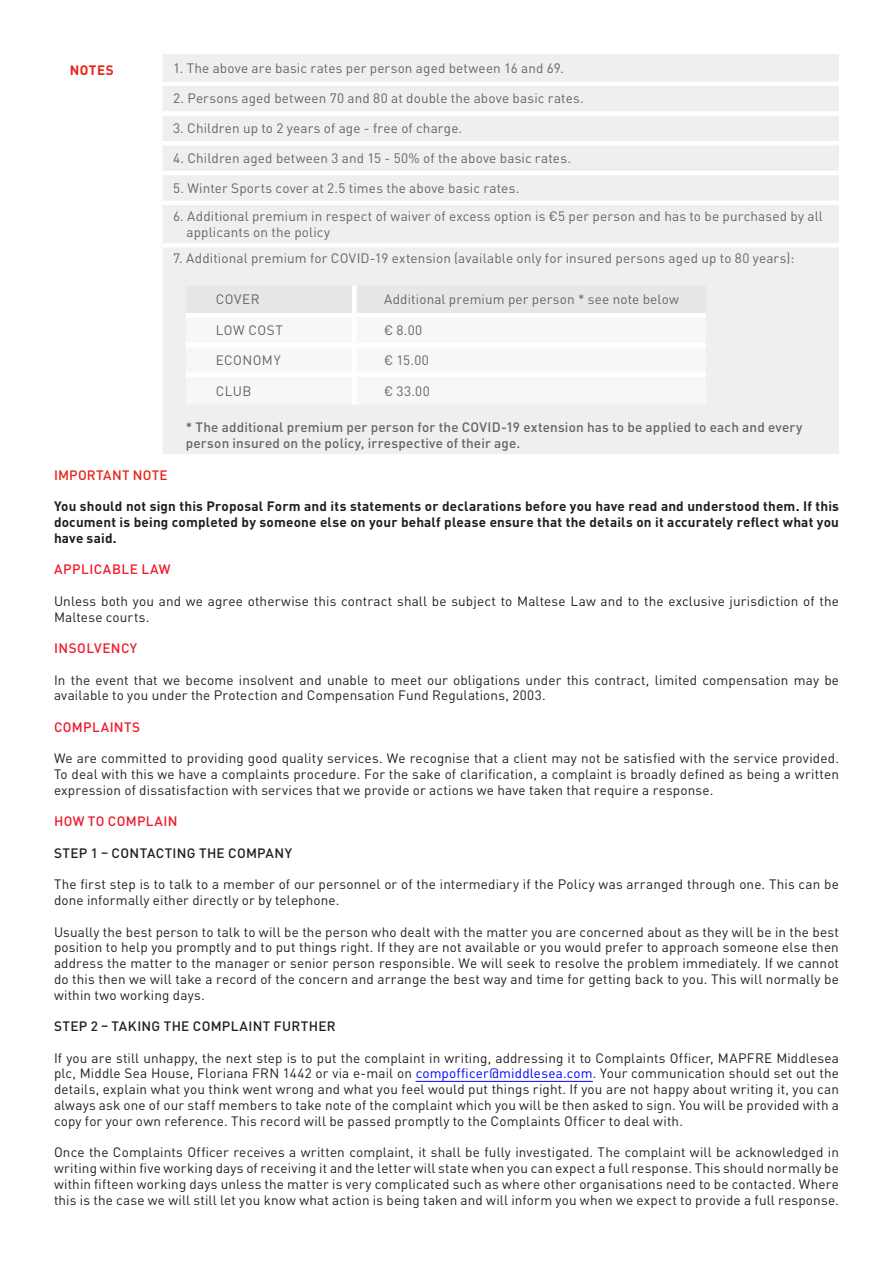
<style>
.page{position:relative;width:893px;height:1263px;background:#fff}
.page>*{position:absolute;margin:0;border:0;box-sizing:border-box;transform-origin:0 0}
.Text{font:13.5px/15.8px "DIN Pro";letter-spacing:.01em;color:#231f20;text-align:justify}
.Body_text{font:13.5px "DIN Pro";letter-spacing:.01em;color:#63656a}
.Body_text-2{font:700 13.5px/15.8px "DIN Pro";letter-spacing:.015em;color:#231f20;text-align:justify}
.Body_text-3{font:500 13.5px/16.5px "DIN Pro";letter-spacing:.015em;color:#63656a}
.Subtitle{font:13.5px "DIN Pro";letter-spacing:.02em;color:#63656a}
.Text-2{font:500 13.5px "DIN Pro";letter-spacing:.03em;color:#231f20}
.Text-3{font:500 13.5px "DIN Pro";letter-spacing:.03em;color:#ee1b2d}
.Paragraph_Header{font:500 13.5px "DIN Pro";letter-spacing:.015em;color:#e72419}
.Body_text-4{font:700 13.5px "DIN Pro";letter-spacing:.025em;color:#e72419}
.s1{color:#00f}
</style>
<div class="page">
<hr style="left:416px;top:1081px;width:177px;height:1px;background:#00f">
<div style="left:163px;top:54px;width:676px;height:400px;background:#f0eeef"></div>
<hr style="left:158px;top:82px;width:681px;height:4px;background:#fff">
<div style="left:158px;top:111px;width:681px;height:5px;background:#fff"></div>
<div style="left:158px;top:141px;width:681px;height:5px;background:#fff"></div>
<hr style="left:158px;top:171px;width:681px;height:4px;background:#fff">
<hr style="left:160px;top:201px;width:679px;height:4px;background:#fff">
<div style="left:160px;top:243px;width:679px;height:5px;background:#fff"></div>
<div style="left:186px;top:286px;width:520px;height:27px;background:#e8e6e7"></div>
<div style="left:186px;top:318px;width:520px;height:87px;background:#f9f6f7"></div>
<div style="left:352px;top:286px;width:5px;height:27px;background:#fff"></div>
<div style="left:186px;top:313px;width:168px;height:5px;background:#fff"></div>
<div style="left:354px;top:313px;width:352px;height:5px;background:#fff"></div>
<div style="left:352px;top:318px;width:5px;height:25px;background:#fff"></div>
<hr style="left:186px;top:343px;width:168px;height:4px;background:#fff">
<hr style="left:354px;top:343px;width:352px;height:4px;background:#fff">
<div style="left:352px;top:347px;width:5px;height:26px;background:#fff"></div>
<hr style="left:186px;top:373px;width:168px;height:4px;background:#fff">
<hr style="left:354px;top:373px;width:352px;height:4px;background:#fff">
<div style="left:352px;top:377px;width:5px;height:28px;background:#fff"></div>
<p class="Body_text-4" style="left:70px;top:59px;width:45px">NOTES</p>
<p class="Body_text" style="left:173px;top:57px;width:392px">1. The above are basic rates per person aged between 16 and 69.</p>
<p class="Body_text" style="left:173px;top:88px;width:412px">2. Persons aged between 70 and 80 at double the above basic rates.</p>
<p class="Body_text" style="left:173px;top:118px;width:291px">3. Children up to 2 years of age - free of charge.</p>
<p class="Body_text" style="left:173px;top:147px;width:399px">4. Children aged between 3 and 15 - 50% of the above basic rates.</p>
<p class="Body_text" style="left:173px;top:177px;width:348px">5. Winter Sports cover at 2.5 times the above basic rates.</p>
<p class="Body_text" style="left:173px;top:205px;width:651px">6. Additional premium in respect of waiver of excess option is €5 per person and has to be purchased by all</p>
<p class="Body_text" style="left:187px;top:222px;width:145px">applicants on the policy</p>
<p class="Body_text" style="left:173px;top:248px;width:623px">7. Additional premium for COVID-19 extension (available only for insured persons aged up to 80 years):</p>
<p class="Subtitle" style="left:216px;top:289px;width:45px">COVER</p>
<p class="Subtitle" style="left:384px;top:289px;width:296px">Additional premium per person * see note below</p>
<p class="Subtitle" style="left:216px;top:319px;width:69px">LOW COST</p>
<p class="Subtitle" style="left:384px;top:319px;width:40px">€ 8.00</p>
<p class="Subtitle" style="left:216px;top:349px;width:66px">ECONOMY</p>
<p class="Subtitle" style="left:384px;top:349px;width:46px">€ 15.00</p>
<p class="Subtitle" style="left:216px;top:380px;width:37px">CLUB</p>
<p class="Subtitle" style="left:384px;top:380px;width:47px">€ 33.00</p>
<p class="Body_text-3" style="left:186px;top:417px;width:618px">* The additional premium per person for the COVID-19 extension has to be applied to each and every person insured on the policy, irrespective of their age.</p>
<p class="Paragraph_Header" style="left:54px;top:464px;width:115px">IMPORTANT NOTE</p>
<p class="Body_text-2" style="left:54px;top:497px;width:786px">You should not sign this Proposal Form and its statements or declarations before you have read and understood them. If this document is being completed by someone else on your behalf please ensure that the details on it accurately reflect what you have said.</p>
<p class="Text-3" style="left:54px;top:559px;width:118px">APPLICABLE LAW</p>
<p class="Text" style="left:54px;top:592px;width:786px">Unless both you and we agree otherwise this contract shall be subject to Maltese Law and to the exclusive jurisdiction of the<br>Maltese courts.</p>
<p class="Text-3" style="left:54px;top:637px;width:85px">INSOLVENCY</p>
<p class="Text" style="left:54px;top:671px;width:787px">In the event that we become insolvent and unable to meet our obligations under this contract, limited compensation may be available to you under the Protection and Compensation Fund Regulations, 2003.</p>
<p class="Text-3" style="left:54px;top:716px;width:88px">COMPLAINTS</p>
<p class="Text" style="left:54px;top:749px;width:786px">We are committed to providing good quality services. We recognise that a client may not be satisfied with the service provided.<br>To deal with this we have a complaints procedure. For the sake of clarification, a complaint is broadly defined as being a written expression of dissatisfaction with services that we provide or actions we have taken that require a response.</p>
<p class="Text-3" style="left:54px;top:811px;width:125px">HOW TO COMPLAIN</p>
<p class="Text-2" style="left:54px;top:842px;width:240px">STEP 1 – CONTACTING THE COMPANY</p>
<p class="Text" style="left:54px;top:875px;width:786px">The first step is to talk to a member of our personnel or of the intermediary if the Policy was arranged through one. This can be done informally either directly or by telephone.</p>
<p class="Text" style="left:54px;top:923px;width:787px">Usually the best person to talk to will be the person who dealt with the matter you are concerned about as they will be in the best position to help you promptly and to put things right. If they are not available or you would prefer to approach someone else then address the matter to the manager or senior person responsible. We will seek to resolve the problem immediately. If we cannot do this then we will take a record of the concern and arrange the best way and time for getting back to you. This will normally be within two working days.</p>
<p class="Text-2" style="left:54px;top:1015px;width:283px">STEP 2 – TAKING THE COMPLAINT FURTHER</p>
<p class="Text" style="left:54px;top:1049px;width:786px">If you are still unhappy, the next step is to put the complaint in writing, addressing it to Complaints Officer, MAPFRE Middlesea plc, Middle Sea House, Floriana FRN 1442 or via e-mail on <span class="s1">compofficer@middlesea.com</span>. Your communication should set out the details, explain what you think went wrong and what you feel would put things right. If you are not happy about writing it, you can always ask one of our staff members to take note of the complaint which you will be then asked to sign. You will be provided with a copy for your own reference. This record will be passed promptly to the Complaints Officer to deal with.</p>
<p class="Text" style="left:54px;top:1143px;width:786px">Once the Complaints Officer receives a written complaint, it shall be fully investigated. The complaint will be acknowledged in writing within five working days of receiving it and the letter will state when you can expect a full response. This should normally be within fifteen working days unless the matter is very complicated such as where other organisations need to be contacted. Where this is the case we will still let you know what action is being taken and will inform you when we expect to provide a full response.</p>
</div>
